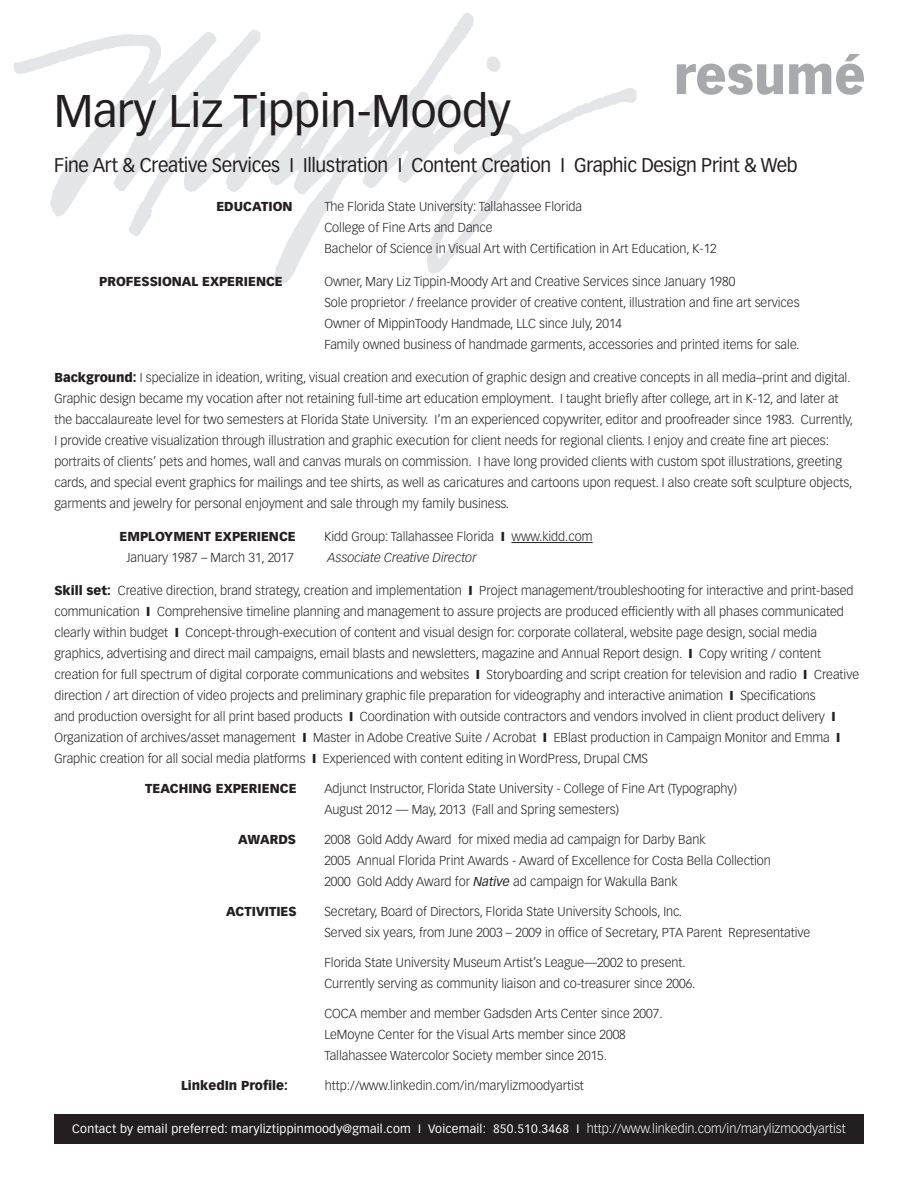
<style>
.page{position:relative;width:918px;height:1188px;background:#fff}
.page>*{position:absolute;margin:0;border:0;box-sizing:border-box;transform-origin:0 0}
.t1{font:45px "Vectora LT";color:#231f20}
.t2{font:19.5px "Vectora LT";letter-spacing:-.02em;color:#231f20;scale:.96 1}
.t3{font:300 12.75px/21px "Vectora LT";color:#231f20}
.t4{font:900 12.75px "Vectora LT";color:#231f20}
.t5{font:italic 300 12.75px "Vectora LT";color:#231f20}
.t6{font:12px "Vectora LT";letter-spacing:.02em;color:#fff}
.s1{font-weight:900}
.s2{font-weight:400;font-style:italic}
.s3{font-weight:300;font-size:12.75px}
</style>
<div class="page">
<img style="left:14px;top:13px;width:663px;height:272px">
<hr style="left:512px;top:542px;width:81px;height:1px;background:#231f20">
<div style="left:54px;top:1115px;width:810px;height:29px;background:#231f20"></div>
<svg style="left:677px;top:54px;width:187px;height:41px"></svg>
<h1 class="t1" style="left:54px;top:85px;width:458px">Mary Liz Tippin-Moody</h1>
<h2 class="t2" style="left:54px;top:154px;width:776px">Fine Art &amp; Creative Services I Illustration I Content Creation I Graphic Design Print &amp; Web</h2>
<p class="t4" style="left:216px;top:199px;width:78px">EDUCATION</p>
<p class="t3" style="left:324px;top:196px;width:394px">The Florida State University: Tallahassee Florida<br>College of Fine Arts and Dance<br>Bachelor of Science in Visual Art with Certification in Art Education, K-12</p>
<p class="t4" style="left:99px;top:274px;width:185px">PROFESSIONAL EXPERIENCE</p>
<p class="t3" style="left:324px;top:271px;width:477px">Owner, Mary Liz Tippin-Moody Art and Creative Services since January 1980<br>Sole proprietor / freelance provider of creative content, illustration and fine art services Owner of MippinToody Handmade, LLC since July, 2014<br>Family owned business of handmade garments, accessories and printed items for sale.</p>
<p class="t3" style="left:54px;top:367px;width:800px"><span class="s1">Background:</span> I specialize in ideation, writing, visual creation and execution of graphic design and creative concepts in all media–print and digital.<br>Graphic design became my vocation after not retaining full-time art education employment. I taught briefly after college, art in K-12, and later at the baccalaureate level for two semesters at Florida State University. I’m an experienced copywriter, editor and proofreader since 1983. Currently, I provide creative visualization through illustration and graphic execution for client needs for regional clients. I enjoy and create fine art pieces: portraits of clients’ pets and homes, wall and canvas murals on commission. I have long provided clients with custom spot illustrations, greeting cards, and special event graphics for mailings and tee shirts, as well as caricatures and cartoons upon request. I also create soft sculpture objects, garments and jewelry for personal enjoyment and sale through my family business.</p>
<p class="t4" style="left:120px;top:529px;width:178px">EMPLOYMENT EXPERIENCE</p>
<p class="t3" style="left:324px;top:526px;width:270px">Kidd Group: Tallahassee Florida <span class="s1">I</span> www.kidd.com</p>
<p class="t3" style="left:127px;top:547px;width:169px">January 1987 – March 31, 2017</p>
<p class="t5" style="left:328px;top:550px;width:151px">Associate Creative Director</p>
<p class="t3" style="left:54px;top:580px;width:806px"><span class="s1">Skill set:</span> Creative direction, brand strategy, creation and implementation <span class="s1">I</span> Project management/troubleshooting for interactive and print-based communication <span class="s1">I</span> Comprehensive timeline planning and management to assure projects are produced efficiently with all phases communicated clearly within budget <span class="s1">I</span> Concept-through-execution of content and visual design for: corporate collateral, website page design, social media graphics, advertising and direct mail campaigns, email blasts and newsletters, magazine and Annual Report design. <span class="s1">I</span> Copy writing / content creation for full spectrum of digital corporate communications and websites <span class="s1">I</span> Storyboarding and script creation for television and radio <span class="s1">I</span> Creative direction / art direction of video projects and preliminary graphic file preparation for videography and interactive animation <span class="s1">I</span> Specifications<br>and production oversight for all print based products <span class="s1">I</span> Coordination with outside contractors and vendors involved in client product delivery <span class="s1">I </span>Organization of archives/asset management <span class="s1">I</span> Master in Adobe Creative Suite / Acrobat <span class="s1">I</span> EBlast production in Campaign Monitor and Emma <span class="s1">I </span>Graphic creation for all social media platforms <span class="s1">I</span> Experienced with content editing in WordPress, Drupal CMS</p>
<p class="t4" style="left:145px;top:781px;width:153px">TEACHING EXPERIENCE</p>
<p class="t3" style="left:324px;top:778px;width:414px">Adjunct Instructor, Florida State University - College of Fine Art (Typography)<br>August 2012 — May, 2013 (Fall and Spring semesters)</p>
<p class="t4" style="left:238px;top:832px;width:59px">AWARDS</p>
<p class="t3" style="left:324px;top:829px;width:448px">2008 Gold Addy Award for mixed media ad campaign for Darby Bank<br>2005 Annual Florida Print Awards - Award of Excellence for Costa Bella Collection<br>2000 Gold Addy Award for <span class="s2">Native</span> ad campaign for Wakulla Bank</p>
<p class="t4" style="left:226px;top:904px;width:72px">ACTIVITIES</p>
<p class="t3" style="left:324px;top:901px;width:488px">Secretary, Board of Directors, Florida State University Schools, Inc.<br>Served six years, from June 2003 – 2009 in office of Secretary, PTA Parent Representative</p>
<p class="t3" style="left:324px;top:952px;width:373px">Florida State University Museum Artist’s League—2002 to present.<br>Currently serving as community liaison and co-treasurer since 2006.</p>
<p class="t3" style="left:324px;top:1003px;width:340px">COCA member and member Gadsden Arts Center since 2007.<br>LeMoyne Center for the Visual Arts member since 2008<br>Tallahassee Watercolor Society member since 2015.</p>
<p class="t4" style="left:181px;top:1078px;width:108px">LinkedIn Profile:</p>
<p class="t3" style="left:325px;top:1075px;width:261px">http://www.linkedin.com/in/marylizmoodyartist</p>
<p class="t6" style="left:72px;top:1122px;width:775px">Contact by email preferred: maryliztippinmoody@gmail.com I Voicemail: 850.510.3468 I <span class="s3">http://www.linkedin.com/in/marylizmoodyartist</span></p>
</div>
